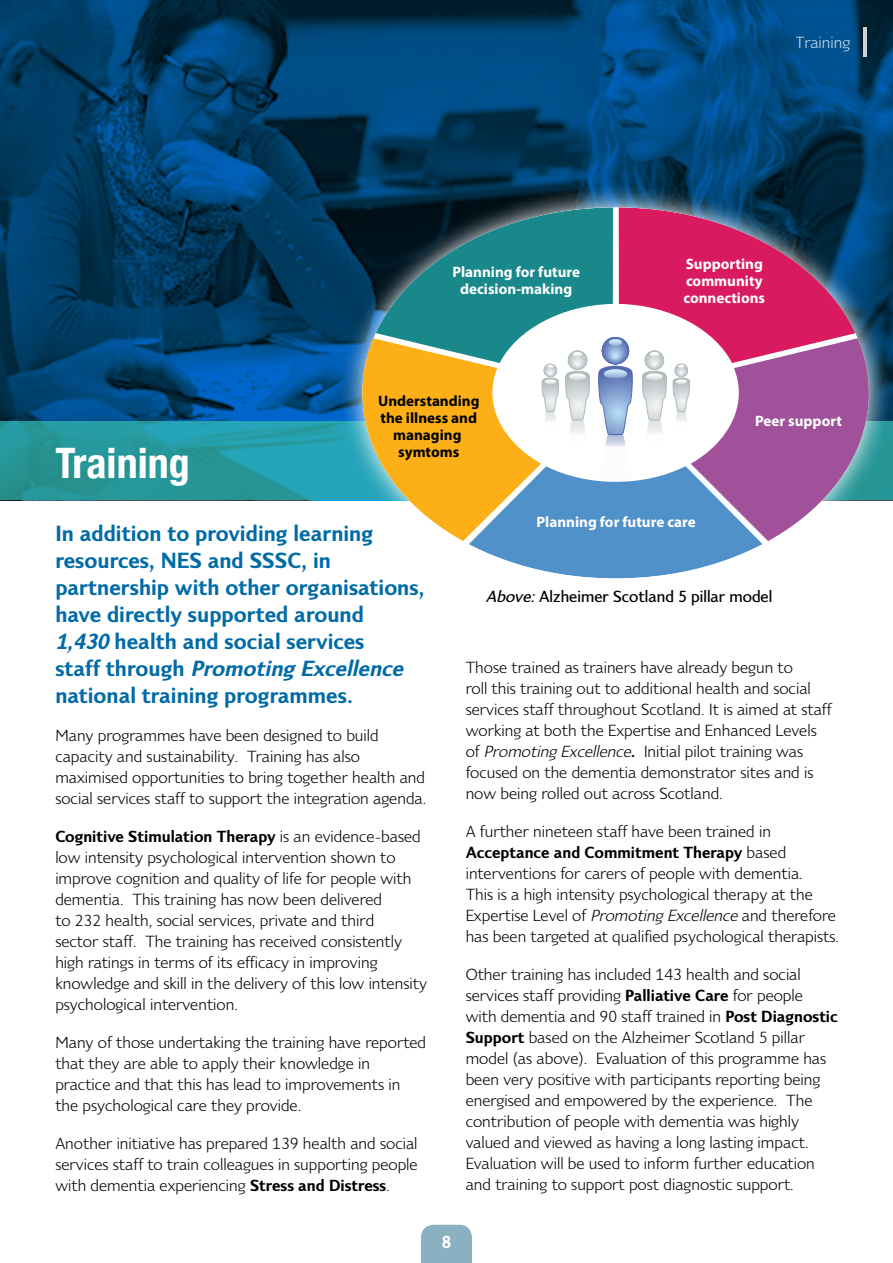
<style>
.page{position:relative;width:893px;height:1263px;background:#fff}
.page>*{position:absolute;margin:0;border:0;box-sizing:border-box;transform-origin:0 0}
.t1{font:700 condensed 42px "Helvetica Neue";color:#fff}
.t2{font:600 22.5px/27px "Sky Sans";color:#006ba6}
.t3{font:600 18px "Sky Sans";color:#fff}
.t4{font:16.5px/21px "Sky Sans";color:#000}
.t5{font:500 16.5px "Sky Sans";color:#000}
.t6{font:16.5px "Sky Sans";color:#fff}
.t7{font:700 15.15px/17.1px "Myriad Pro";color:#fff;text-align:center}
.t8{font:700 15.15px/17.1px "Myriad Pro";color:#000;text-align:center}
.s1{font-style:italic}
.s2{font-weight:600}
.s3{color:#fff}
.s4{font-weight:600;font-style:italic}
</style>
<div class="page">
<img style="left:0;top:0;width:893px;height:421px">
<svg style="left:0;top:421px;width:893px;height:79px;background:#2699a0"></svg>
<svg style="left:339px;top:183px;width:553px;height:396px;background:#2f637e"></svg>
<svg style="left:362px;top:207px;width:507px;height:371px"></svg>
<hr style="left:863px;top:27px;width:3px;height:30px;background:#fff">
<div style="left:421px;top:1225px;width:51px;height:38px;background:#8ab1c1"></div>
<p class="t6" style="left:796px;top:33px;width:56px">Training</p>
<p class="t7" style="left:452px;top:263px;width:129px">Planning for future decision-making</p>
<p class="t7" style="left:683px;top:255px;width:83px;text-align:left">Supporting community connections</p>
<p class="t8" style="left:378px;top:392px;width:103px">Understanding the illness and managing symtoms</p>
<p class="t7" style="left:755px;top:412px;width:88px">Peer support</p>
<h1 class="t1" style="left:55px;top:428px;width:136px">Training</h1>
<h2 class="t2" style="left:55px;top:519px;width:371px">In addition to providing learning resources, NES and SSSC, in partnership with other organisations, have directly supported around <span class="s1">1,430</span> health and social services<br>s t a ff t h ro u g h <span class="s1">Promoting Excellence </span>national training programmes.</h2>
<p class="t4" style="left:55px;top:724px;width:373px">Many programmes have been designed to build capacity and sustainability. Training has also maximised opportunities to bring together health and social services staff to support the integration agenda.</p>
<p class="t4" style="left:55px;top:825px;width:373px"><span class="s2">Cognitive Stimulation Therapy</span> is an evidence-based low intensity psychological intervention shown to improve cognition and quality of life for people with dementia. This training has now been delivered<br>to 232 health, social services, private and third<br>sector staff. The training has received consistently high ratings in terms of its efficacy in improving knowledge and skill in the delivery of this low intensity psychological intervention.</p>
<p class="t4" style="left:55px;top:1031px;width:372px">Many of those undertaking the training have reported that they are able to apply their knowledge in practice and that this has lead to improvements in the psychological care they provide.</p>
<p class="t4" style="left:55px;top:1132px;width:364px;text-align:justify">Another initiative has prepared 139 health and social services staff to train colleagues in supporting people with dementia experiencing <span class="s2">Stress and Distress</span>.</p>
<p class="t7" style="left:536px;top:513px;width:161px">Planning for future care</p>
<p class="t5" style="left:459px;top:587px;width:315px"><span class="s3">■</span> <span class="s1">Above:</span>Alzheimer Scotland 5 pillar model</p>
<p class="t4" style="left:466px;top:657px;width:367px">Those trained as trainers have already begun to<br>roll this training out to additional health and social services staff throughout Scotland. It is aimed at staff working at both the Expertise and Enhanced Levels of <span class="s1">Promoting Excellence</span><span class="s4">.</span> Initial pilot training was focused on the dementia demonstrator sites and is now being rolled out across Scotland.</p>
<p class="t4" style="left:466px;top:821px;width:375px">A further nineteen staff have been trained in <span class="s2">Acceptance and Commitment Therapy</span> based interventions for carers of people with dementia.<br>This is a high intensity psychological therapy at the Expertise Level of <span class="s1">Promoting Excellence</span> and therefore has been targeted at qualified psychological therapists.</p>
<p class="t4" style="left:466px;top:964px;width:374px">Other training has included 143 health and social services staff providing <span class="s2">Palliative Care</span> for people with dementia and 90 staff trained in <span class="s2">Post Diagnostic Support</span> based on the Alzheimer Scotland 5 pillar model (as above). Evaluation of this programme has been very positive with participants reporting being energised and empowered by the experience. The contribution of people with dementia was highly valued and viewed as having a long lasting impact.<br>Evaluation will be used to inform further education and training to support post diagnostic support.</p>
<p class="t3" style="left:442px;top:1231px;width:11px">8</p>
</div>
